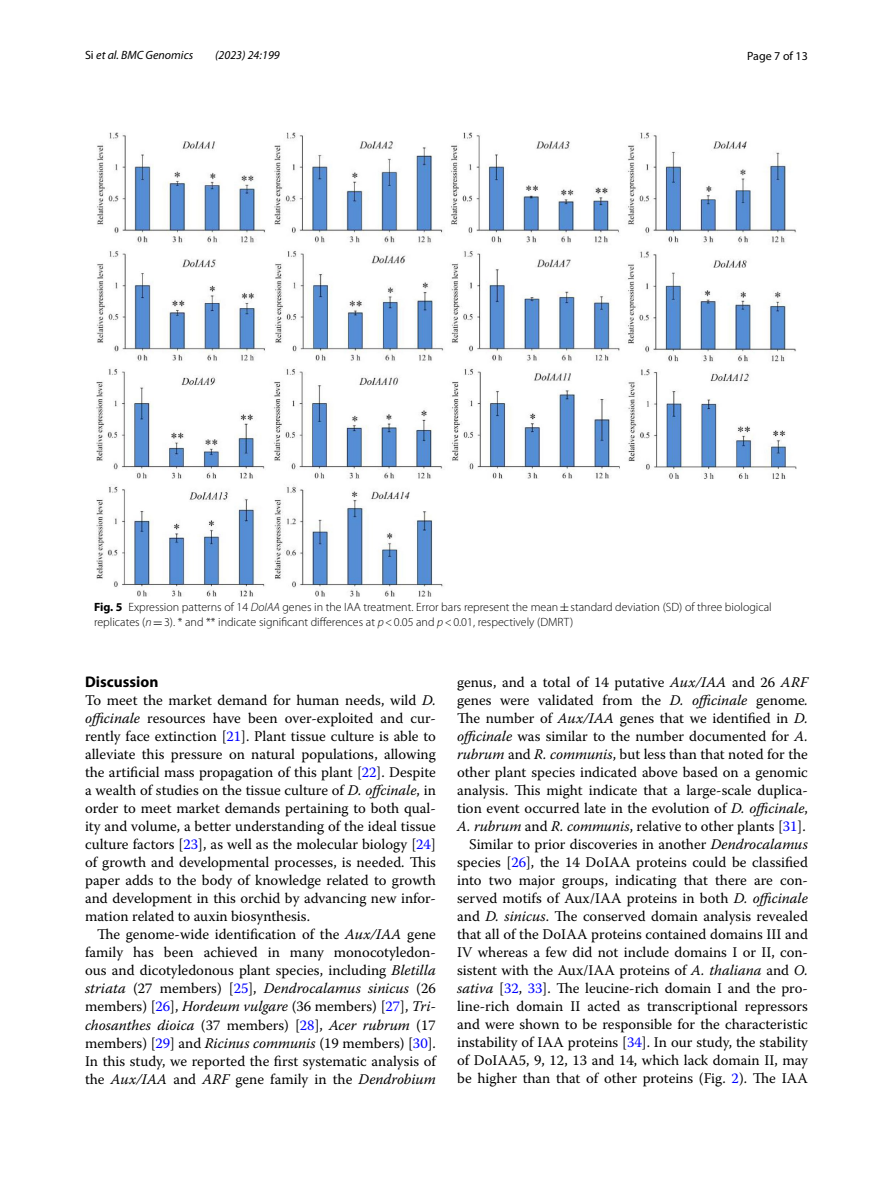
<style>
.page{position:relative;width:893px;height:1187px;background:#fff}
.page>*{position:absolute;margin:0;border:0;box-sizing:border-box;transform-origin:0 0}
.t1{font:700 15.45px "Myriad Pro";color:#000}
.t2{font:14.7px/18px "Warnock Pro";color:#000;text-align:justify}
.t3{font:300 12px/15px "Myriad Pro";color:#000}
.t4{font:italic 12px "Myriad Pro";color:#000}
.t5{font:12px "Myriad Pro";color:#000}
.s1{font-style:normal}
.s2{font-weight:700}
.s3{font-style:italic}
.s4{font-family:"MTSY";font-weight:400}
.s5{color:#00f}
</style>
<div class="page">
<img style="left:96px;top:133px;width:701px;height:463px">
<p class="t4" style="left:85px;top:48px;width:110px"><span class="s1">Si</span> et al. BMC Genomics</p>
<p class="t4" style="left:215px;top:48px;width:66px">(2023) 24:199</p>
<p class="t5" style="left:747px;top:48px;width:62px">Page 7 of 13</p>
<p class="t3" style="left:94px;top:600px;width:679px"><span class="s2">Fig. 5</span> Expression patterns of 14 <span class="s3">DoIAA</span> genes in the IAA treatment. Error bars represent the mean<span class="s4">±</span>standard deviation (SD) of three biological replicates (<span class="s3">n</span><span class="s4">=</span>3). * and ** indicate significant differences at <span class="s3">p</span>&lt;0.05 and <span class="s3">p</span>&lt;0.01, respectively (DMRT)</p>
<p class="t1" style="left:85px;top:672px;width:75px">Discussion</p>
<p class="t2" style="left:85px;top:691px;width:352px">To meet the market demand for human needs, wild <span class="s3">D. officinale</span> resources have been over-exploited and cur&shy;rently face extinction [<span class="s5">21</span>]. Plant tissue culture is able to alleviate this pressure on natural populations, allowing the artificial mass propagation of this plant [<span class="s5">22</span>]. Despite a wealth of studies on the tissue culture of <span class="s3">D. offcinale</span>, in order to meet market demands pertaining to both qual&shy;ity and volume, a better understanding of the ideal tissue culture factors [<span class="s5">23</span>], as well as the molecular biology [<span class="s5">24</span>] of growth and developmental processes, is needed. This paper adds to the body of knowledge related to growth and development in this orchid by advancing new infor&shy;mation related to auxin biosynthesis.</p>
<p class="t2" style="left:85px;top:925px;width:352px;text-indent:12px">The genome-wide identification of the <span class="s3">Aux/IAA</span> gene family has been achieved in many monocotyledon&shy;ous and dicotyledonous plant species, including <span class="s3">Bletilla striata</span> (27 members) [<span class="s5">25</span>], <span class="s3">Dendrocalamus sinicus</span> (26 members) [<span class="s5">26</span>], <span class="s3">Hordeum vulgare</span> (36 members) [<span class="s5">27</span>], <span class="s3">Tri&shy;chosanthes dioica</span> (37 members) [<span class="s5">28</span>], <span class="s3">Acer rubrum</span> (17 members) [<span class="s5">29</span>] and <span class="s3">Ricinus communis</span> (19 members) [<span class="s5">30</span>].<br>In this study, we reported the first systematic analysis of the <span class="s3">Aux/IAA</span> and <span class="s3">ARF</span> gene family in the <span class="s3">Dendrobium</span></p>
<p class="t2" style="left:457px;top:672px;width:352px;text-align:right">genus, and a total of 14 putative <span class="s3">Aux/IAA</span> and 26 <span class="s3">ARF </span>genes were validated from the <span class="s3">D. officinale</span> genome<span class="s3">.<br></span>The number of <span class="s3">Aux/IAA</span> genes that we identified in <span class="s3">D. officinale</span> was similar to the number documented for <span class="s3">A. rubrum</span> and <span class="s3">R. communis</span>, but less than that noted for the other plant species indicated above based on a genomic analysis. This might indicate that a large-scale duplica&shy;tion event occurred late in the evolution of <span class="s3">D. officinale</span>, <span class="s3">A. rubrum</span> and <span class="s3">R. communis</span>, relative to other plants [<span class="s5">31</span>].<br>Similar to prior discoveries in another <span class="s3">Dendrocalamus </span>species [<span class="s5">26</span>], the 14 DoIAA proteins could be classified into two major groups, indicating that there are con&shy;served motifs of Aux/IAA proteins in both <span class="s3">D. officinale </span>and <span class="s3">D. sinicus</span>. The conserved domain analysis revealed that all of the DoIAA proteins contained domains III and IV whereas a few did not include domains I or II, con&shy;sistent with the Aux/IAA proteins of <span class="s3">A. thaliana</span> and <span class="s3">O. sativa</span> [<span class="s5">32</span>, <span class="s5">33</span>]. The leucine-rich domain I and the pro&shy;line-rich domain II acted as transcriptional repressors and were shown to be responsible for the characteristic instability of IAA proteins [<span class="s5">34</span>]. In our study, the stability of DoIAA5, 9, 12, 13 and 14, which lack domain II, may be higher than that of other proteins (Fig. <span class="s5">2</span>). The IAA</p>
</div>
